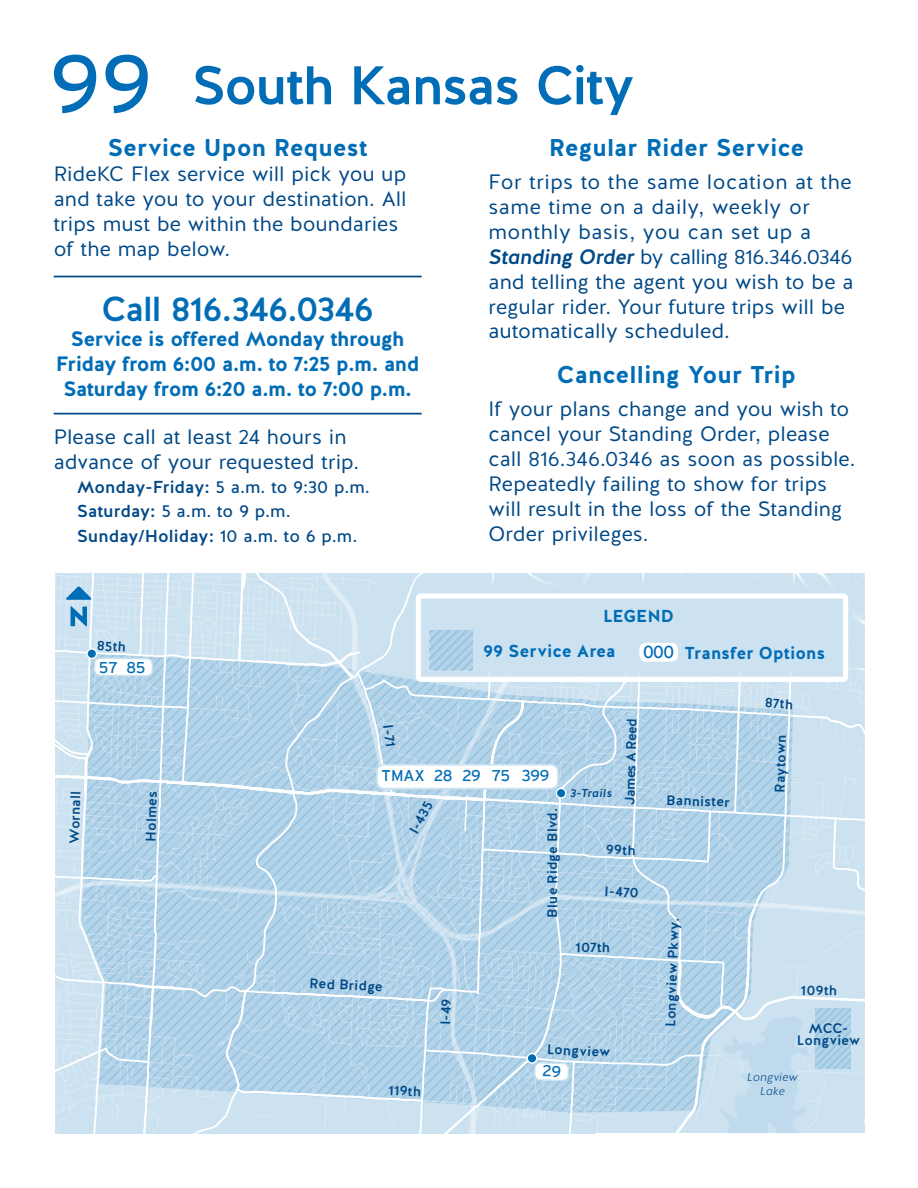
<style>
.page{position:relative;width:918px;height:1188px;background:#fff}
.page>*{position:absolute;margin:0;border:0;box-sizing:border-box;transform-origin:0 0}
.t1{font:500 54.15px "Halis GR";letter-spacing:-.035em;color:#006db6}
.t2{font:500 34.65px "Halis GR";letter-spacing:-.025em;color:#006db6}
.t3{font:700 24.3px "Halis GR";letter-spacing:.005em;color:#006db6}
.t4{font:20.85px/24.9px "Halis GR";letter-spacing:.005em;color:#004987}
.t5{font:700 20.85px/24.9px "Halis GR";letter-spacing:-.025em;color:#006db6;text-align:center}
.t6{font:17.4px/24.3px "Halis GR";color:#004987}
.t7{font:700 17.25px/35.1px "Halis GR";letter-spacing:.005em;color:#006db6}
.t8{font:15.6px "Interstate Mono";letter-spacing:-.03em;color:#006db6}
.t9{font:500 13.8px/11.6px "Halis GR";letter-spacing:.015em;color:#004987;text-align:center}
.t10{font:italic 300 11.55px/13.8px "Halis GR";letter-spacing:.01em;color:#004987;text-align:center}
.t11{font:italic 500 11.55px "Halis GR";letter-spacing:.02em;color:#004987}
.s1{font-family:"Interstate Mono";font-weight:400;font-size:81.3px}
.s2{font-weight:500}
.s3{font-weight:500;font-style:italic}
.s4{font-family:"Interstate Mono";font-weight:400}
</style>
<div class="page">
<hr style="left:54px;top:276px;width:368px;height:1px;background:#004987">
<hr style="left:54px;top:413px;width:368px;height:2px;background:#004987">
<svg style="left:55px;top:573px;width:810px;height:561px;background:#bedaec"></svg>
<h1 class="t1" style="left:50px;top:51px;width:586px"><span class="s1">99</span> South Kansas City</h1>
<p class="t3" style="left:108px;top:132px;width:261px">Service Upon Request</p>
<p class="t4" style="left:54px;top:162px;width:354px">RideKC Flex service will pick you up and take you to your destination. All trips must be within the boundaries of the map below.</p>
<h2 class="t2" style="left:101px;top:287px;width:274px">Call 816.346.0346</h2>
<p class="t5" style="left:56px;top:327px;width:365px">Service is offered Monday through<br>Friday from 6:00 a.m. to 7:25 p.m. and<br>Saturday from 6:20 a.m. to 7:00 p.m.</p>
<p class="t4" style="left:54px;top:425px;width:307px">Please call at least 24 hours in advance of your requested trip.</p>
<p class="t6" style="left:77px;top:475px;width:294px"><span class="s2">Monday-Friday:</span> 5 a.m. to 9:30 p.m.<br><span class="s2">Saturday:</span> 5 a.m. to 9 p.m.<br><span class="s2">Sunday/Holiday:</span> 10 a.m. to 6 p.m.</p>
<p class="t9" style="left:97px;top:640px;width:30px;rotate:3deg">85th</p>
<p class="t8" style="left:99px;top:659px;width:48px">57 85</p>
<p class="t3" style="left:549px;top:132px;width:257px">Regular Rider Service</p>
<p class="t4" style="left:489px;top:170px;width:366px">For trips to the same location at the same time on a daily, weekly or monthly basis, you can set up a <span class="s3">Standing Order</span> by calling 816.346.0346 and telling the agent you wish to be a regular rider. Your future trips will be automatically scheduled.</p>
<p class="t3" style="left:557px;top:359px;width:241px">Cancelling Your Trip</p>
<p class="t4" style="left:489px;top:397px;width:368px">If your plans change and you wish to cancel your Standing Order, please call 816.346.0346 as soon as possible.<br>Repeatedly failing to show for trips will result in the loss of the Standing Order privileges.</p>
<p class="t7" style="left:483px;top:599px;width:192px;text-indent:120px">LEGEND<br>99 Service Area</p>
<p class="t7" style="left:643px;top:635px;width:184px"><span class="s4">000</span> Transfer Options</p>
<p class="t9" style="left:765px;top:697px;width:29px;rotate:3deg">87th</p>
<p class="t9" style="left:69px;top:844px;width:55px;rotate:-89deg">Wornall</p>
<p class="t9" style="left:146px;top:842px;width:52px;rotate:-89deg">Holmes</p>
<p class="t9" style="left:393px;top:724px;width:24px;rotate:82deg">I-71</p>
<p class="t8" style="left:382px;top:767px;width:45px">TMAX</p>
<p class="t8" style="left:491px;top:767px;width:59px">75 399</p>
<p class="t8" style="left:434px;top:767px;width:49px">28 29</p>
<p class="t9" style="left:408px;top:830px;width:36px;rotate:-62deg">I-435</p>
<p class="t9" style="left:310px;top:977px;width:75px;rotate:3deg">Red Bridge</p>
<p class="t9" style="left:440px;top:1025px;width:28px;rotate:-89deg">I-49</p>
<p class="t9" style="left:547px;top:918px;width:111px;rotate:-90deg">Blue Ridge Blvd.</p>
<p class="t11" style="left:570px;top:785px;width:43px">3-Trails</p>
<p class="t9" style="left:625px;top:805px;width:88px;rotate:-89deg">James A Reed</p>
<p class="t9" style="left:606px;top:844px;width:31px;rotate:1deg">99th</p>
<p class="t9" style="left:605px;top:885px;width:36px;rotate:3deg">I-470</p>
<p class="t9" style="left:575px;top:941px;width:36px;rotate:1deg">107th</p>
<p class="t9" style="left:389px;top:1084px;width:34px;rotate:3deg">119th</p>
<p class="t9" style="left:547px;top:1044px;width:65px;rotate:3deg">Longview</p>
<p class="t9" style="left:666px;top:795px;width:65px;rotate:1deg">Bannister</p>
<p class="t9" style="left:775px;top:793px;width:59px;rotate:-89deg">Raytown</p>
<p class="t9" style="left:665px;top:1026px;width:110px;rotate:-88deg">Longview Pkwy.</p>
<p class="t9" style="left:801px;top:985px;width:38px;rotate:1deg">109th</p>
<p class="t9" style="left:797px;top:1023px;width:65px">MCC-<br>Longview</p>
<p class="t10" style="left:747px;top:1071px;width:52px">Longview<br>Lake</p>
</div>
